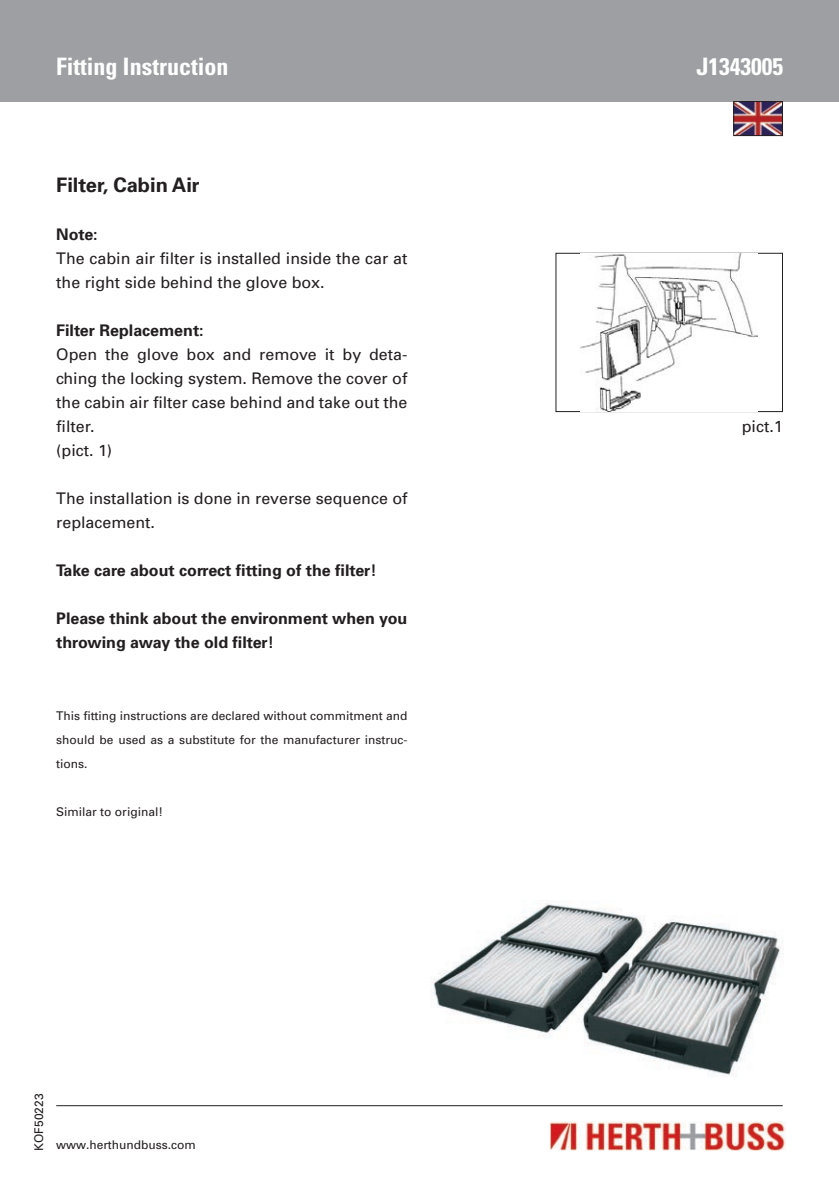
<style>
.page{position:relative;width:839px;height:1190px;background:#fff}
.page>*{position:absolute;margin:0;border:0;box-sizing:border-box;transform-origin:0 0}
.t1{font:700 condensed 24px "Univers";color:#fff}
.t2{font:700 20px "Univers";color:#231f20}
.t3{font:16px/24px "Univers";color:#231f20}
.t4{font:700 16px/24px "Univers";color:#231f20}
.t5{font:12px/24px "Univers";color:#231f20;text-align:justify}
</style>
<div class="page">
<div style="left:0;top:0;width:838px;height:102px;background:#9d9fa2"></div>
<hr style="left:56px;top:1105px;width:726px;height:1px;background:#231f20">
<img style="left:735px;top:103px;width:45px;height:31px">
<div style="left:733px;top:101px;width:49px;height:35px;border:1px solid #231f20"></div>
<img style="left:550px;top:1121px;width:235px;height:29px">
<img style="left:430px;top:900px;width:353px;height:175px">
<img style="left:580px;top:254px;width:177px;height:157px">
<h1 class="t1" style="left:56px;top:51px;width:174px">Fitting Instruction</h1>
<h1 class="t1" style="left:696px;top:51px;width:88px">J1343005</h1>
<p class="t2" style="left:56px;top:172px;width:145px">Filter, Cabin Air</p>
<p class="t4" style="left:56px;top:221px;width:43px">Note:</p>
<p class="t3" style="left:56px;top:246px;width:352px">The cabin air filter is installed inside the car at the right side behind the glove box.</p>
<p class="t4" style="left:56px;top:317px;width:149px">Filter Replacement:</p>
<p class="t3" style="left:56px;top:342px;width:352px">Open the glove box and remove it by deta&shy;ching the locking system. Remove the cover of the cabin air filter case behind and take out the filter.<br>(pict. 1)</p>
<p class="t3" style="left:56px;top:486px;width:352px">The installation is done in reverse sequence of replacement.</p>
<p class="t4" style="left:56px;top:557px;width:322px">Take care about correct fitting of the filter!</p>
<p class="t4" style="left:56px;top:605px;width:352px">Please think about the environment when you throwing away the old filter!</p>
<p class="t5" style="left:56px;top:703px;width:352px">This fitting instructions are declared without commitment and should be used as a substitute for the manufacturer instruc&shy;tions.</p>
<p class="t5" style="left:56px;top:799px;width:108px">Similar to original!</p>
<p class="t3" style="left:741px;top:414px;width:42px">pict.1</p>
<p class="t5" style="left:27px;top:1150px;width:59px;rotate:-90deg">KOF50223</p>
<p class="t5" style="left:56px;top:1132px;width:141px">www.herthundbuss.com</p>
</div>
